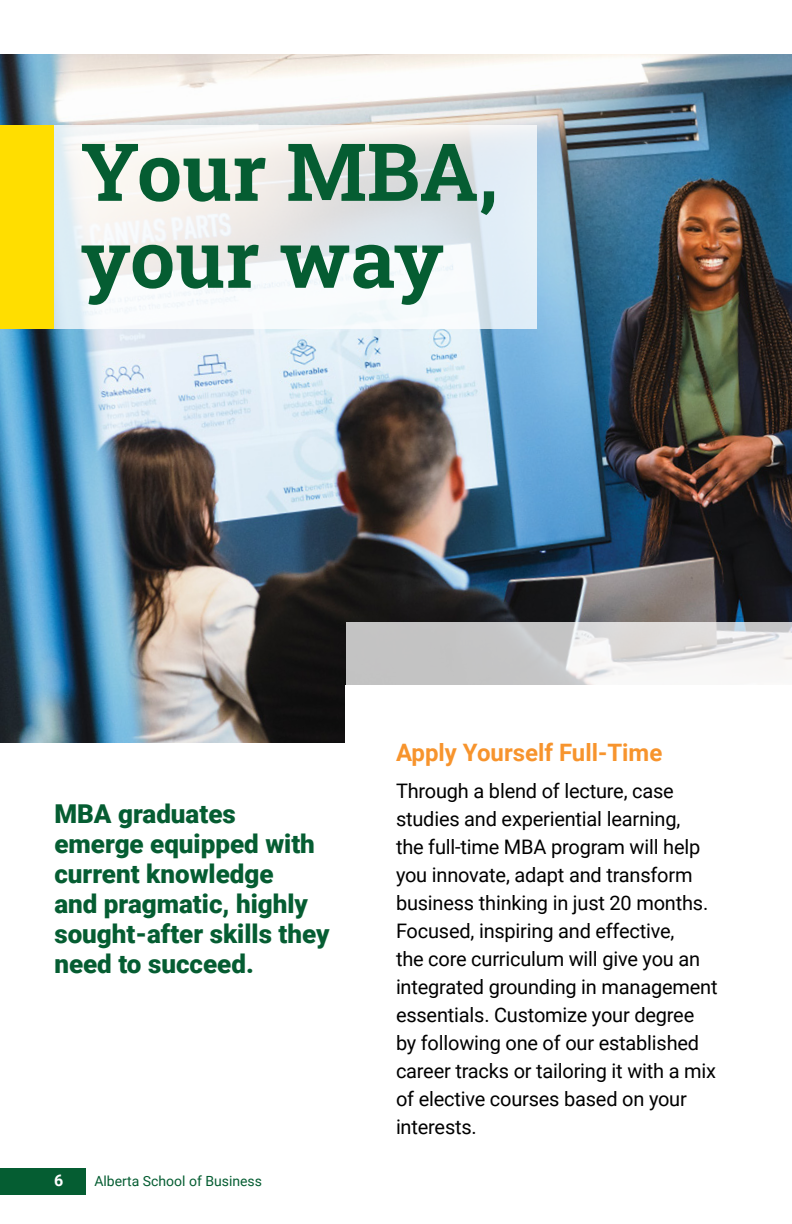
<style>
.page{position:relative;width:792px;height:1224px;background:#fff}
.page>*{position:absolute;margin:0;border:0;box-sizing:border-box;transform-origin:0 0}
.t1{font:700 80px/87px "Roboto Slab";color:#055d32}
.t2{font:900 26px/30px "Roboto";color:#055d32}
.t3{font:700 24px "Roboto";color:#f7942d}
.t4{font:20px/28px "Roboto";letter-spacing:-.01em;color:#000}
.t5{font:700 16px "Roboto";color:#fff}
.t6{font:14px "Roboto";color:#055d32}
</style>
<div class="page">
<div style="left:0;top:1168px;width:86px;height:27px;background:#055d32"></div>
<img style="left:0;top:54px;width:792px;height:689px">
<svg style="left:54px;top:125px;width:482px;height:204px"></svg>
<div style="left:0;top:125px;width:54px;height:204px;background:#ffde00"></div>
<div style="left:346px;top:685px;width:446px;height:449px;background:#fff"></div>
<svg style="left:346px;top:622px;width:446px;height:63px"></svg>
<h1 class="t1" style="left:81px;top:126px;width:419px">Your MBA, your way</h1>
<h2 class="t2" style="left:54px;top:797px;width:277px">MBA graduates emerge equipped with current knowledge<br>and pragmatic, highly sought-after skills they need to succeed.</h2>
<p class="t5" style="left:54px;top:1169px;width:11px">6</p>
<p class="t6" style="left:94px;top:1171px;width:169px">Alberta School of Business</p>
<p class="t3" style="left:396px;top:735px;width:268px">Apply Yourself Full-Time</p>
<p class="t4" style="left:396px;top:776px;width:323px">Through a blend of lecture, case studies and experiential learning,<br>the full-time MBA program will help you innovate, adapt and transform business thinking in just 20 months.<br>Focused, inspiring and effective,<br>the core curriculum will give you an integrated grounding in management essentials. Customize your degree by following one of our established career tracks or tailoring it with a mix of elective courses based on your interests.</p>
</div>
